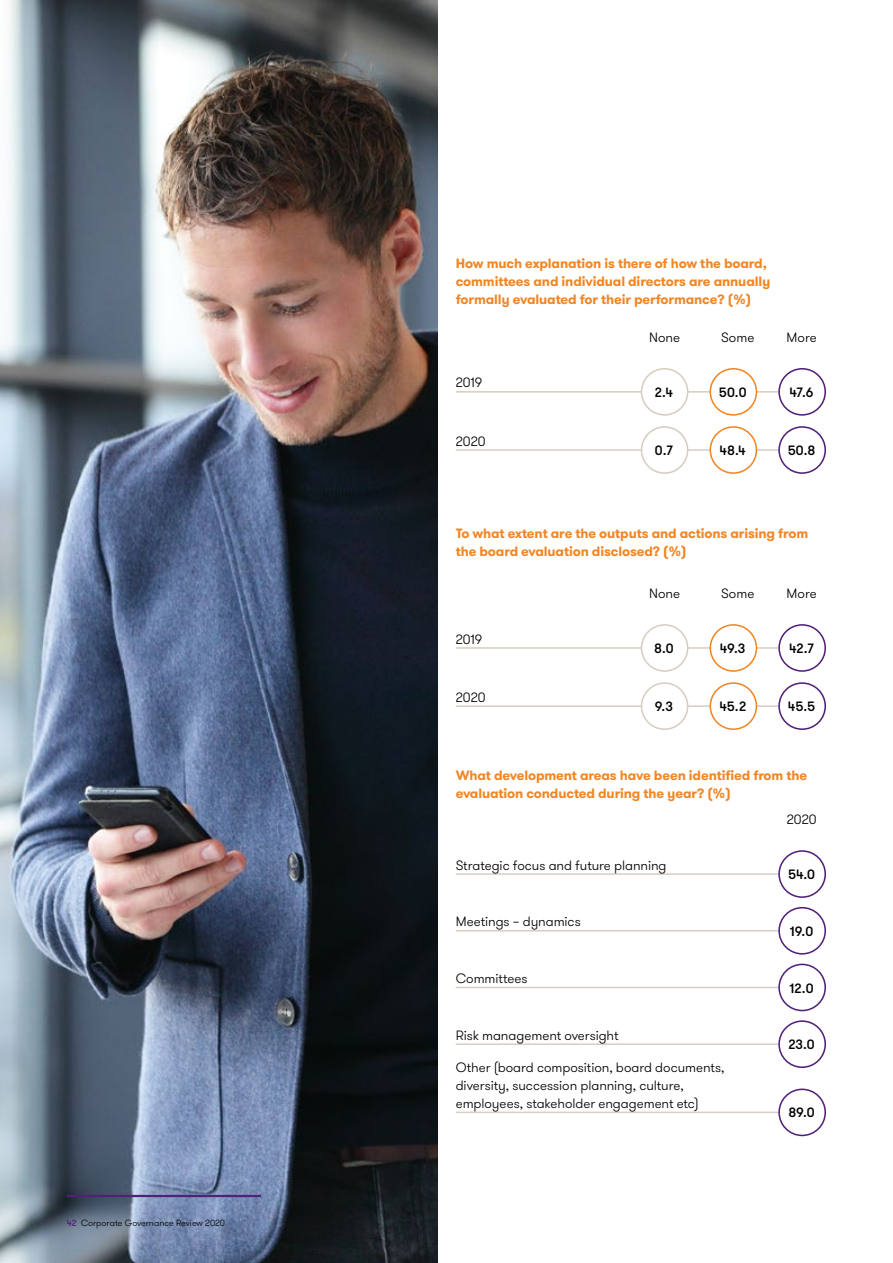
<style>
.page{position:relative;width:893px;height:1263px;background:#fff}
.page>*{position:absolute;margin:0;border:0;box-sizing:border-box;transform-origin:0 0}
.t1{font:700 13.5px/18px "GT Walsheim Pro";letter-spacing:-.01em;color:#f18625}
.t2{font:300 13.5px/18px "GT Walsheim Pro";letter-spacing:-.005em;color:#000}
.t3{font:500 13.5px "GT Walsheim Pro";letter-spacing:-.005em;color:#000}
.t4{font:300 9px "GT Walsheim Pro";color:#000}
.s1{font-weight:500;color:#512178}
</style>
<div class="page">
<img style="left:0;top:0;width:438px;height:1263px">
<hr style="left:67px;top:1195px;width:194px;height:2px;background:#512178">
<hr style="left:456px;top:391px;width:352px;height:2px;background:#d7cdc0">
<div style="left:641px;top:369px;width:47px;height:46px;background:#fff;border-radius:50%"></div>
<div style="left:641px;top:368px;width:47px;height:48px;border:2px solid #d7cdc0;border-radius:50%"></div>
<div style="left:710px;top:369px;width:46px;height:46px;background:#fff;border-radius:50%"></div>
<div style="left:709px;top:368px;width:48px;height:48px;border:2px solid #f18625;border-radius:50%"></div>
<div style="left:779px;top:369px;width:46px;height:46px;background:#fff;border-radius:50%"></div>
<div style="left:778px;top:368px;width:48px;height:48px;border:2px solid #512178;border-radius:50%"></div>
<hr style="left:456px;top:647px;width:352px;height:2px;background:#d7cdc0">
<div style="left:641px;top:625px;width:47px;height:46px;background:#fff;border-radius:50%"></div>
<div style="left:641px;top:624px;width:47px;height:48px;border:2px solid #d7cdc0;border-radius:50%"></div>
<div style="left:710px;top:625px;width:46px;height:46px;background:#fff;border-radius:50%"></div>
<div style="left:709px;top:624px;width:48px;height:48px;border:2px solid #f18625;border-radius:50%"></div>
<div style="left:779px;top:625px;width:46px;height:46px;background:#fff;border-radius:50%"></div>
<div style="left:778px;top:624px;width:48px;height:48px;border:2px solid #512178;border-radius:50%"></div>
<hr style="left:456px;top:873px;width:352px;height:2px;background:#d7cdc0">
<div style="left:779px;top:851px;width:46px;height:46px;background:#fff;border-radius:50%"></div>
<div style="left:778px;top:850px;width:48px;height:48px;border:2px solid #512178;border-radius:50%"></div>
<hr style="left:456px;top:987px;width:352px;height:1px;background:#d7cdc0">
<div style="left:779px;top:964px;width:46px;height:46px;background:#fff;border-radius:50%"></div>
<div style="left:778px;top:964px;width:48px;height:47px;border:2px solid #512178;border-radius:50%"></div>
<hr style="left:456px;top:449px;width:352px;height:2px;background:#d7cdc0">
<div style="left:641px;top:427px;width:47px;height:46px;background:#fff;border-radius:50%"></div>
<div style="left:641px;top:426px;width:47px;height:48px;border:2px solid #d7cdc0;border-radius:50%"></div>
<div style="left:710px;top:427px;width:46px;height:46px;background:#fff;border-radius:50%"></div>
<div style="left:709px;top:426px;width:48px;height:48px;border:2px solid #f18625;border-radius:50%"></div>
<div style="left:779px;top:427px;width:46px;height:46px;background:#fff;border-radius:50%"></div>
<div style="left:778px;top:426px;width:48px;height:48px;border:2px solid #512178;border-radius:50%"></div>
<hr style="left:456px;top:705px;width:352px;height:2px;background:#d7cdc0">
<div style="left:641px;top:683px;width:47px;height:46px;background:#fff;border-radius:50%"></div>
<div style="left:641px;top:682px;width:47px;height:48px;border:2px solid #d7cdc0;border-radius:50%"></div>
<div style="left:710px;top:683px;width:46px;height:46px;background:#fff;border-radius:50%"></div>
<div style="left:709px;top:682px;width:48px;height:48px;border:2px solid #f18625;border-radius:50%"></div>
<div style="left:779px;top:683px;width:46px;height:46px;background:#fff;border-radius:50%"></div>
<div style="left:778px;top:682px;width:48px;height:48px;border:2px solid #512178;border-radius:50%"></div>
<hr style="left:456px;top:930px;width:352px;height:1px;background:#d7cdc0">
<div style="left:779px;top:908px;width:46px;height:46px;background:#fff;border-radius:50%"></div>
<div style="left:778px;top:907px;width:48px;height:47px;border:2px solid #512178;border-radius:50%"></div>
<hr style="left:456px;top:1043px;width:352px;height:2px;background:#d7cdc0">
<div style="left:779px;top:1021px;width:46px;height:46px;background:#fff;border-radius:50%"></div>
<div style="left:778px;top:1020px;width:48px;height:48px;border:2px solid #512178;border-radius:50%"></div>
<hr style="left:456px;top:1111px;width:352px;height:2px;background:#d7cdc0">
<div style="left:779px;top:1089px;width:46px;height:46px;background:#fff;border-radius:50%"></div>
<div style="left:778px;top:1088px;width:48px;height:48px;border:2px solid #512178;border-radius:50%"></div>
<p class="t4" style="left:67px;top:1217px;width:160px"><span class="s1">42</span> Corporate Governance Review 2020</p>
<p class="t1" style="left:456px;top:254px;width:316px">How much explanation is there of how the board, committees and individual directors are annually formally evaluated for their performance? (%)</p>
<p class="t2" style="left:649px;top:328px;width:32px">None</p>
<p class="t2" style="left:721px;top:328px;width:35px">Some</p>
<p class="t2" style="left:787px;top:328px;width:32px">More</p>
<p class="t2" style="left:456px;top:374px;width:28px">2019</p>
<p class="t2" style="left:456px;top:432px;width:31px">2020</p>
<p class="t3" style="left:655px;top:384px;width:20px">2.4</p>
<p class="t3" style="left:719px;top:384px;width:29px">50.0</p>
<p class="t3" style="left:790px;top:384px;width:25px">47.6</p>
<p class="t3" style="left:655px;top:442px;width:19px">0.7</p>
<p class="t3" style="left:720px;top:442px;width:28px">48.4</p>
<p class="t3" style="left:788px;top:442px;width:29px">50.8</p>
<p class="t1" style="left:456px;top:524px;width:354px">To what extent are the outputs and actions arising from the board evaluation disclosed? (%)</p>
<p class="t2" style="left:456px;top:630px;width:28px">2019</p>
<p class="t2" style="left:456px;top:688px;width:31px">2020</p>
<p class="t2" style="left:649px;top:585px;width:32px">None</p>
<p class="t2" style="left:721px;top:585px;width:35px">Some</p>
<p class="t2" style="left:787px;top:585px;width:32px">More</p>
<p class="t3" style="left:654px;top:640px;width:21px">8.0</p>
<p class="t3" style="left:720px;top:640px;width:27px">49.3</p>
<p class="t3" style="left:789px;top:640px;width:26px">42.7</p>
<p class="t3" style="left:655px;top:698px;width:20px">9.3</p>
<p class="t3" style="left:719px;top:698px;width:28px">45.2</p>
<p class="t3" style="left:788px;top:698px;width:29px">45.5</p>
<p class="t1" style="left:456px;top:767px;width:353px">What development areas have been identified from the evaluation conducted during the year? (%)</p>
<p class="t2" style="left:456px;top:856px;width:212px">Strategic focus and future planning</p>
<p class="t2" style="left:456px;top:913px;width:126px">Meetings – dynamics</p>
<p class="t2" style="left:456px;top:970px;width:73px">Committees</p>
<p class="t2" style="left:456px;top:1026px;width:164px">Risk management oversight</p>
<p class="t2" style="left:456px;top:1059px;width:270px">Other (board composition, board documents, diversity, succession planning, culture, employees, stakeholder engagement etc)</p>
<p class="t2" style="left:787px;top:811px;width:31px">2020</p>
<p class="t3" style="left:788px;top:866px;width:28px">54.0</p>
<p class="t3" style="left:790px;top:923px;width:25px">19.0</p>
<p class="t3" style="left:790px;top:979px;width:25px">12.0</p>
<p class="t3" style="left:788px;top:1036px;width:28px">23.0</p>
<p class="t3" style="left:788px;top:1104px;width:28px">89.0</p>
</div>
